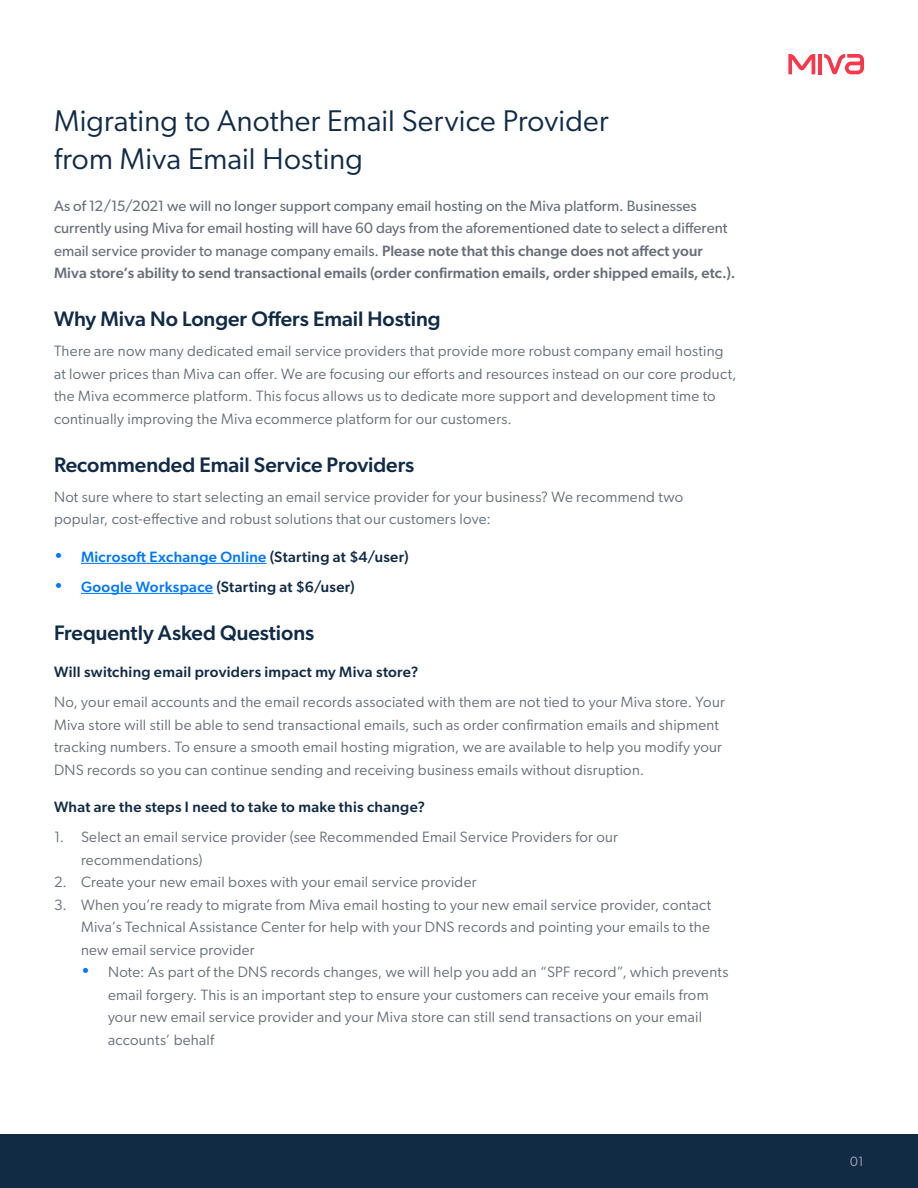
<style>
.page{position:relative;width:918px;height:1188px;background:#fff}
.page>*{position:absolute;margin:0;border:0;box-sizing:border-box;transform-origin:0 0}
.t1{font:30px/37.5px "Gibson";letter-spacing:.01em;color:#122b45}
.t2{font:500 21px "Gibson";color:#122b45}
.t3{font:15px/22.5px "Gibson";letter-spacing:.02em;color:#696e79}
.t4{font:15px/22.5px "Gibson";letter-spacing:.005em;color:#696e79}
.t5{font:500 15px "Gibson";letter-spacing:.02em;color:#122b45}
.t6{font:500 15px "Gibson";letter-spacing:.02em;color:#0076ff}
.t7{font:13.5px "Gibson";color:#c8c7df}
.s1{font-weight:500}
.s2{font-weight:300;font-size:18px}
.s3{color:#122b45}
.s4{font-weight:300;font-size:18px;color:#0076ff}
.s5{color:#0076ff}
</style>
<div class="page">
<div style="left:0;top:1134px;width:918px;height:54px;background:#122b45"></div>
<hr style="left:81px;top:563px;width:186px;height:1px;background:#0076ff">
<hr style="left:81px;top:593px;width:132px;height:1px;background:#0076ff">
<hr style="left:818px;top:54px;width:4px;height:20px;background:#f7384a">
<svg style="left:788px;top:54px;width:27px;height:20px"></svg>
<svg style="left:824px;top:54px;width:40px;height:20px"></svg>
<h1 class="t1" style="left:54px;top:102px;width:556px">Migrating to Another Email Service Provider from Miva Email Hosting</h1>
<p class="t4" style="left:54px;top:194px;width:683px">As of 12/15/2021 we will no longer support company email hosting on the Miva platform. Businesses currently using Miva for email hosting will have 60 days from the aforementioned date to select a different email service provider to manage company emails. <span class="s1">Please note that this change does not affect your Miva store’s ability to send transactional emails (order confirmation emails, order shipped emails, etc.).</span></p>
<h2 class="t2" style="left:54px;top:307px;width:388px">Why Miva No Longer Offers Email Hosting</h2>
<p class="t3" style="left:54px;top:340px;width:684px">There are now many dedicated email service providers that provide more robust company email hosting at lower prices than Miva can offer. We are focusing our efforts and resources instead on our core product, the Miva ecommerce platform. This focus allows us to dedicate more support and development time to continually improving the Miva ecommerce platform for our customers.</p>
<h2 class="t2" style="left:54px;top:452px;width:362px">Recommended Email Service Providers</h2>
<p class="t3" style="left:54px;top:485px;width:631px">Not sure where to start selecting an email service provider for your business? We recommend two popular, cost-effective and robust solutions that our customers love:</p>
<p class="t6" style="left:54px;top:548px;width:356px"><span class="s2">•</span> Microsoft Exchange Online <span class="s3">(Starting at $4/user)</span></p>
<p class="t5" style="left:54px;top:578px;width:302px"><span class="s4">•</span> <span class="s5">Google Workspace</span> (Starting at $6/user)</p>
<h2 class="t2" style="left:54px;top:620px;width:262px">Frequently Asked Questions</h2>
<p class="t5" style="left:54px;top:663px;width:366px">Will switching email providers impact my Miva store?</p>
<p class="t3" style="left:54px;top:691px;width:672px">No, your email accounts and the email records associated with them are not tied to your Miva store. Your Miva store will still be able to send transactional emails, such as order confirmation emails and shipment tracking numbers. To ensure a smooth email hosting migration, we are available to help you modify your DNS records so you can continue sending and receiving business emails without disruption.</p>
<p class="t5" style="left:54px;top:798px;width:373px">What are the steps I need to take to make this change?</p>
<p class="t3" style="left:81px;top:826px;width:539px;text-indent:-27px">1. Select an email service provider (see Recommended Email Service Providers for our recommendations)</p>
<p class="t3" style="left:54px;top:871px;width:424px">2. Create your new email boxes with your email service provider</p>
<p class="t3" style="left:81px;top:893px;width:632px;text-align:justify;text-indent:-27px">3. When you’re ready to migrate from Miva email hosting to your new email service provider, contact Miva’s Technical Assistance Center for help with your DNS records and pointing your emails to the new email service provider</p>
<p class="t3" style="left:108px;top:961px;width:622px;text-indent:-27px"><span class="s4">•</span> Note: As part of the DNS records changes, we will help you add an “SPF record”, which prevents email forgery. This is an important step to ensure your customers can receive your emails from your new email service provider and your Miva store can still send transactions on your email accounts’ behalf</p>
<p class="t7" style="left:850px;top:1153px;width:15px">01</p>
</div>
